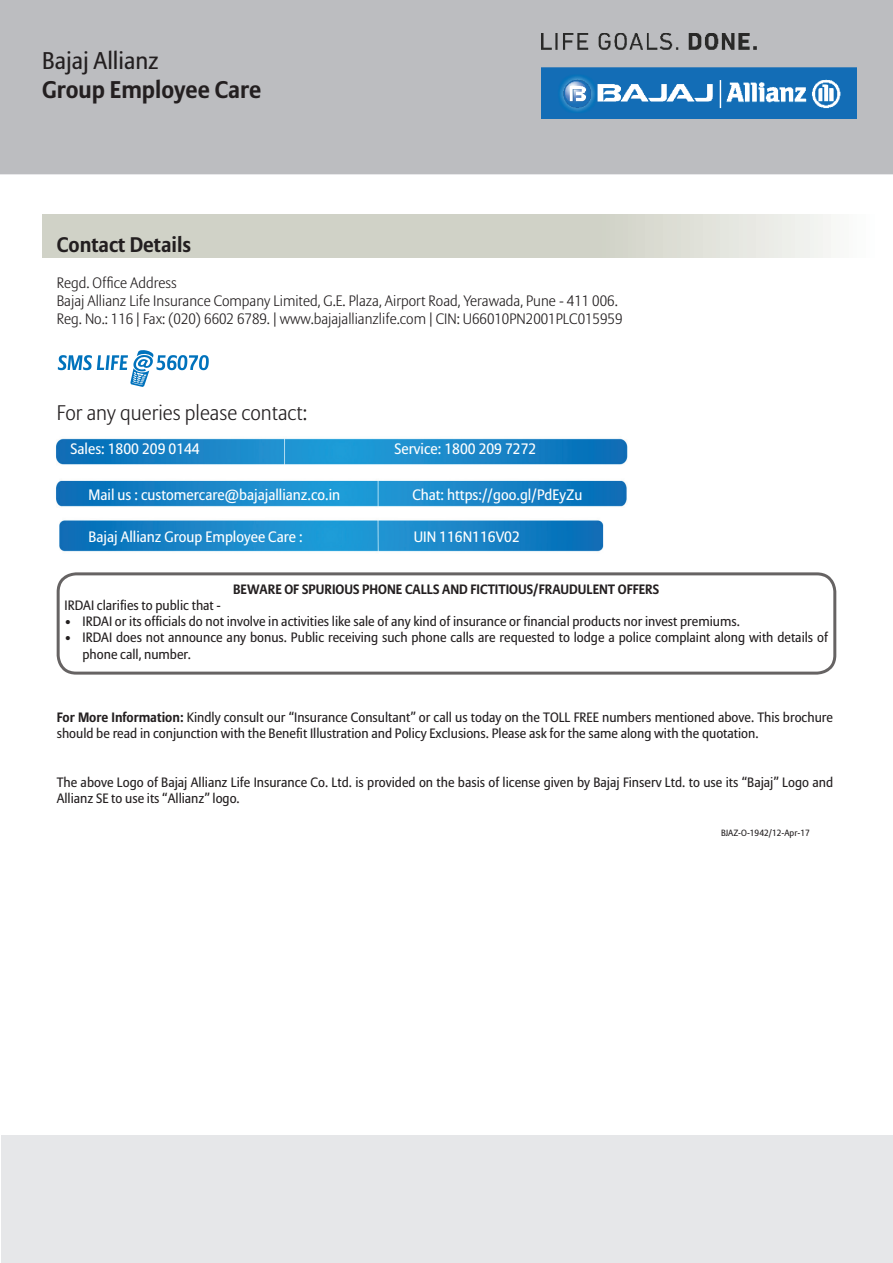
<style>
.page{position:relative;width:893px;height:1263px;background:#fff}
.page>*{position:absolute;margin:0;border:0;box-sizing:border-box;transform-origin:0 0}
.t1{font:700 24px "Allianz Sans";color:#231f20}
.t2{font:24px "Allianz Sans";color:#231f20}
.t3{font:300 21px "Allianz Sans";color:#231f20}
.t4{font:700 21px "Allianz Sans";color:#231f20}
.t5{font:300 15px/18px "Allianz Sans";color:#231f20}
.t6{font:15px "Allianz Sans";color:#fff}
.t7{font:13.5px/16.2px "Allianz Sans";color:#231f20}
.t8{font:700 13.5px "Allianz Sans";color:#231f20}
.t9{font:9px "Allianz Sans";color:#231f20}
.s1{font-weight:700}
</style>
<div class="page">
<div style="left:1px;top:1135px;width:892px;height:128px;background:#e6e7e9"></div>
<div style="left:0;top:0;width:893px;height:174px;background:#bcbdc0"></div>
<img style="left:541px;top:33px;width:315px;height:86px">
<img style="left:56px;top:438px;width:572px;height:114px">
<svg style="left:43px;top:215px;width:788px;height:42px;background:#d5d7cd"></svg>
<svg style="left:58px;top:350px;width:151px;height:37px"></svg>
<svg style="left:57px;top:572px;width:779px;height:103px"></svg>
<h1 class="t2" style="left:42px;top:46px;width:118px">Bajaj Allianz</h1>
<h1 class="t1" style="left:42px;top:75px;width:221px">Group Employee Care</h1>
<h2 class="t4" style="left:57px;top:232px;width:136px">Contact Details</h2>
<p class="t5" style="left:57px;top:273px;width:567px">Regd. Office Address<br>Bajaj Allianz Life Insurance Company Limited, G.E. Plaza, Airport Road, Yerawada, Pune - 411 006.<br>Reg. No.: 116 | Fax: (020) 6602 6789. | www.bajajallianzlife.com | CIN: U66010PN2001PLC015959</p>
<h2 class="t3" style="left:57px;top:400px;width:252px">For any queries please contact:</h2>
<p class="t6" style="left:71px;top:439px;width:131px">Sales: 1800 209 0144</p>
<p class="t6" style="left:395px;top:439px;width:143px">Service: 1800 209 7272</p>
<p class="t6" style="left:89px;top:485px;width:253px">Mail us : customercare@bajajallianz.co.in</p>
<p class="t6" style="left:412px;top:485px;width:172px">Chat: https://goo.gl/PdEyZu</p>
<p class="t6" style="left:89px;top:527px;width:216px">Bajaj Allianz Group Employee Care :</p>
<p class="t6" style="left:414px;top:527px;width:108px">UIN 116N116V02</p>
<p class="t8" style="left:233px;top:581px;width:427px">BEWARE OF SPURIOUS PHONE CALLS AND FICTITIOUS/FRAUDULENT OFFERS</p>
<p class="t7" style="left:65px;top:597px;width:158px">IRDAI clarifies to public that -</p>
<p class="t7" style="left:65px;top:613px;width:677px">• IRDAI or its officials do not involve in activities like sale of any kind of insurance or financial products nor invest premiums.</p>
<p class="t7" style="left:83px;top:629px;width:747px;text-indent:-18px">• IRDAI does not announce any bonus. Public receiving such phone calls are requested to lodge a police complaint along with details of phone call, number.</p>
<p class="t7" style="left:57px;top:709px;width:778px"><span class="s1">For More Information:</span> Kindly consult our “Insurance Consultant” or call us today on the TOLL FREE numbers mentioned above. This brochure should be read in conjunction with the Benefit Illustration and Policy Exclusions. Please ask for the same along with the quotation.</p>
<p class="t7" style="left:57px;top:774px;width:778px">The above Logo of Bajaj Allianz Life Insurance Co. Ltd. is provided on the basis of license given by Bajaj Finserv Ltd. to use its “Bajaj” Logo and<br>Allianz SE to use its “Allianz” logo.</p>
<p class="t9" style="left:721px;top:827px;width:90px">BJAZ-O-1942/12-Apr-17</p>
</div>
